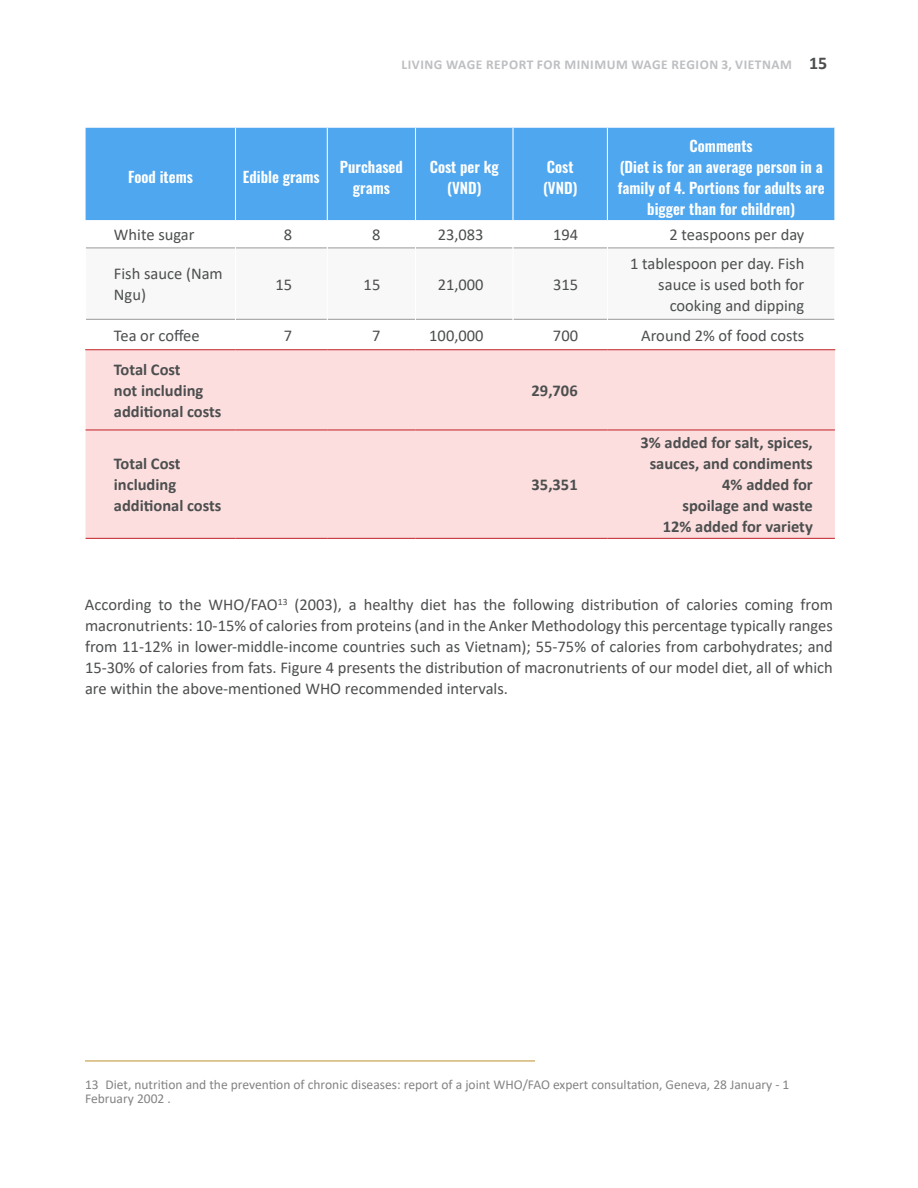
<style>
.page{position:relative;width:918px;height:1188px;background:#fff}
.page>*{position:absolute;margin:0;border:0;box-sizing:border-box;transform-origin:0 0}
.t1{font:16.5px/21px "Calibri";color:#4c4e4f}
.t2{font:700 16.5px/21px "Calibri";color:#4c4e4f}
.t3{font:600 15px/21px "Oswald";color:#fff;text-align:center}
.t4{font:13.5px/13.5px "Calibri";color:#828384}
.t5{font:700 13.5px "Calibri";letter-spacing:.04em;color:#bebfc2}
.s1{font-size:18px;color:#4c4e4f}
</style>
<div class="page">
<div style="left:86px;top:128px;width:748px;height:93px;background:#4fa7ef"></div>
<svg style="left:86px;top:247px;width:749px;height:1px"></svg>
<svg style="left:86px;top:318px;width:748px;height:1px"></svg>
<div style="left:86px;top:350px;width:749px;height:188px;background:#fcdede"></div>
<hr style="left:86px;top:248px;width:149px;height:1px;background:#999">
<hr style="left:236px;top:248px;width:91px;height:1px;background:#999">
<hr style="left:328px;top:248px;width:87px;height:1px;background:#999">
<hr style="left:416px;top:248px;width:97px;height:1px;background:#999">
<hr style="left:513px;top:248px;width:94px;height:1px;background:#999">
<hr style="left:608px;top:248px;width:227px;height:1px;background:#999">
<hr style="left:86px;top:319px;width:149px;height:1px;background:#999">
<hr style="left:236px;top:319px;width:91px;height:1px;background:#999">
<hr style="left:328px;top:319px;width:87px;height:1px;background:#999">
<hr style="left:416px;top:319px;width:97px;height:1px;background:#999">
<hr style="left:513px;top:319px;width:94px;height:1px;background:#999">
<hr style="left:608px;top:319px;width:227px;height:1px;background:#999">
<hr style="left:235px;top:248px;width:1px;height:71px;background:#fff">
<hr style="left:327px;top:248px;width:1px;height:71px;background:#fff">
<hr style="left:415px;top:248px;width:1px;height:71px;background:#fff">
<hr style="left:513px;top:248px;width:1px;height:71px;background:#fff">
<hr style="left:607px;top:248px;width:1px;height:71px;background:#fff">
<hr style="left:513px;top:319px;width:1px;height:31px;background:#fff">
<hr style="left:86px;top:538px;width:150px;height:1px;background:#c02026">
<hr style="left:236px;top:538px;width:91px;height:1px;background:#c02026">
<hr style="left:327px;top:538px;width:88px;height:1px;background:#c02026">
<hr style="left:416px;top:538px;width:97px;height:1px;background:#c02026">
<hr style="left:513px;top:538px;width:94px;height:1px;background:#c02026">
<hr style="left:607px;top:538px;width:228px;height:1px;background:#c02026">
<hr style="left:235px;top:128px;width:1px;height:92px;background:#fff">
<hr style="left:327px;top:128px;width:1px;height:92px;background:#fff">
<hr style="left:415px;top:128px;width:1px;height:92px;background:#fff">
<hr style="left:512px;top:128px;width:2px;height:92px;background:#fff">
<hr style="left:607px;top:128px;width:1px;height:92px;background:#fff">
<hr style="left:85px;top:220px;width:150px;height:1px;background:#fff">
<hr style="left:236px;top:220px;width:91px;height:1px;background:#fff">
<hr style="left:327px;top:220px;width:88px;height:1px;background:#fff">
<hr style="left:416px;top:220px;width:97px;height:1px;background:#fff">
<hr style="left:513px;top:220px;width:94px;height:1px;background:#fff">
<hr style="left:607px;top:220px;width:228px;height:1px;background:#fff">
<hr style="left:85px;top:349px;width:151px;height:1px;background:#c02026">
<hr style="left:236px;top:349px;width:91px;height:1px;background:#c02026">
<hr style="left:327px;top:349px;width:88px;height:1px;background:#c02026">
<hr style="left:416px;top:349px;width:97px;height:1px;background:#c02026">
<hr style="left:513px;top:349px;width:94px;height:1px;background:#c02026">
<hr style="left:607px;top:349px;width:228px;height:1px;background:#c02026">
<hr style="left:86px;top:430px;width:150px;height:1px;background:#c02026">
<hr style="left:236px;top:430px;width:91px;height:1px;background:#c02026">
<hr style="left:327px;top:430px;width:88px;height:1px;background:#c02026">
<hr style="left:416px;top:430px;width:97px;height:1px;background:#c02026">
<hr style="left:513px;top:430px;width:94px;height:1px;background:#c02026">
<hr style="left:607px;top:430px;width:228px;height:1px;background:#c02026">
<hr style="left:85px;top:1061px;width:450px;height:1px;background:#bd8f2d">
<p class="t5" style="left:401px;top:55px;width:427px">LIVING WAGE REPORT FOR MINIMUM WAGE REGION 3, VIETNAM <span class="s1">15</span></p>
<p class="t3" style="left:128px;top:167px;width:66px">Food items</p>
<p class="t3" style="left:243px;top:167px;width:78px">Edible grams</p>
<p class="t3" style="left:340px;top:157px;width:64px">Purchased grams</p>
<p class="t3" style="left:430px;top:157px;width:71px">Cost per kg (VND)</p>
<p class="t3" style="left:543px;top:157px;width:36px;text-align:left">Cost (VND)</p>
<p class="t3" style="left:618px;top:136px;width:208px">Comments<br>(Diet is for an average person in a family of 4. Portions for adults are bigger than for children)</p>
<p class="t1" style="left:114px;top:224px;width:82px">White sugar</p>
<p class="t1" style="left:284px;top:224px;width:10px">8</p>
<p class="t1" style="left:372px;top:224px;width:10px">8</p>
<p class="t1" style="left:438px;top:224px;width:47px">23,083</p>
<p class="t1" style="left:553px;top:224px;width:27px">194</p>
<p class="t1" style="left:669px;top:224px;width:137px">2 teaspoons per day</p>
<p class="t1" style="left:114px;top:263px;width:110px">Fish sauce (Nam<br>Ngu)</p>
<p class="t1" style="left:275px;top:273px;width:18px">15</p>
<p class="t1" style="left:364px;top:273px;width:18px">15</p>
<p class="t1" style="left:438px;top:273px;width:47px">21,000</p>
<p class="t1" style="left:553px;top:273px;width:27px">315</p>
<p class="t1" style="left:630px;top:252px;width:176px;text-align:right">1 tablespoon per day. Fish sauce is used both for cooking and dipping</p>
<p class="t1" style="left:114px;top:324px;width:87px">Tea or coffee</p>
<p class="t1" style="left:284px;top:324px;width:10px">7</p>
<p class="t1" style="left:372px;top:324px;width:10px">7</p>
<p class="t1" style="left:429px;top:324px;width:56px">100,000</p>
<p class="t1" style="left:553px;top:324px;width:27px">700</p>
<p class="t1" style="left:641px;top:324px;width:165px">Around 2% of food costs</p>
<p class="t2" style="left:114px;top:359px;width:109px">Total Cost<br>not including additional costs</p>
<p class="t2" style="left:532px;top:380px;width:48px">29,706</p>
<p class="t2" style="left:114px;top:453px;width:109px">Total Cost including additional costs</p>
<p class="t2" style="left:532px;top:474px;width:48px">35,351</p>
<p class="t2" style="left:641px;top:432px;width:174px;text-align:right">3% added for salt, spices, sauces, and condiments<br>4% added for<br>spoilage and waste<br>12% added for variety</p>
<p class="t1" style="left:85px;top:594px;width:749px;text-align:justify">According to the WHO/FAO<sup>13</sup> (2003), a healthy diet has the following distribution of calories coming from macronutrients: 10-15% of calories from proteins (and in the Anker Methodology this percentage typically ranges from 11-12% in lower-middle-income countries such as Vietnam); 55-75% of calories from carbohydrates; and 15-30% of calories from fats. Figure 4 presents the distribution of macronutrients of our model diet, all of which are within the above-mentioned WHO recommended intervals.</p>
<p class="t4" style="left:85px;top:1078px;width:706px">13 Diet, nutrition and the prevention of chronic diseases: report of a joint WHO/FAO expert consultation, Geneva, 28 January - 1<br>February 2002 .</p>
</div>
